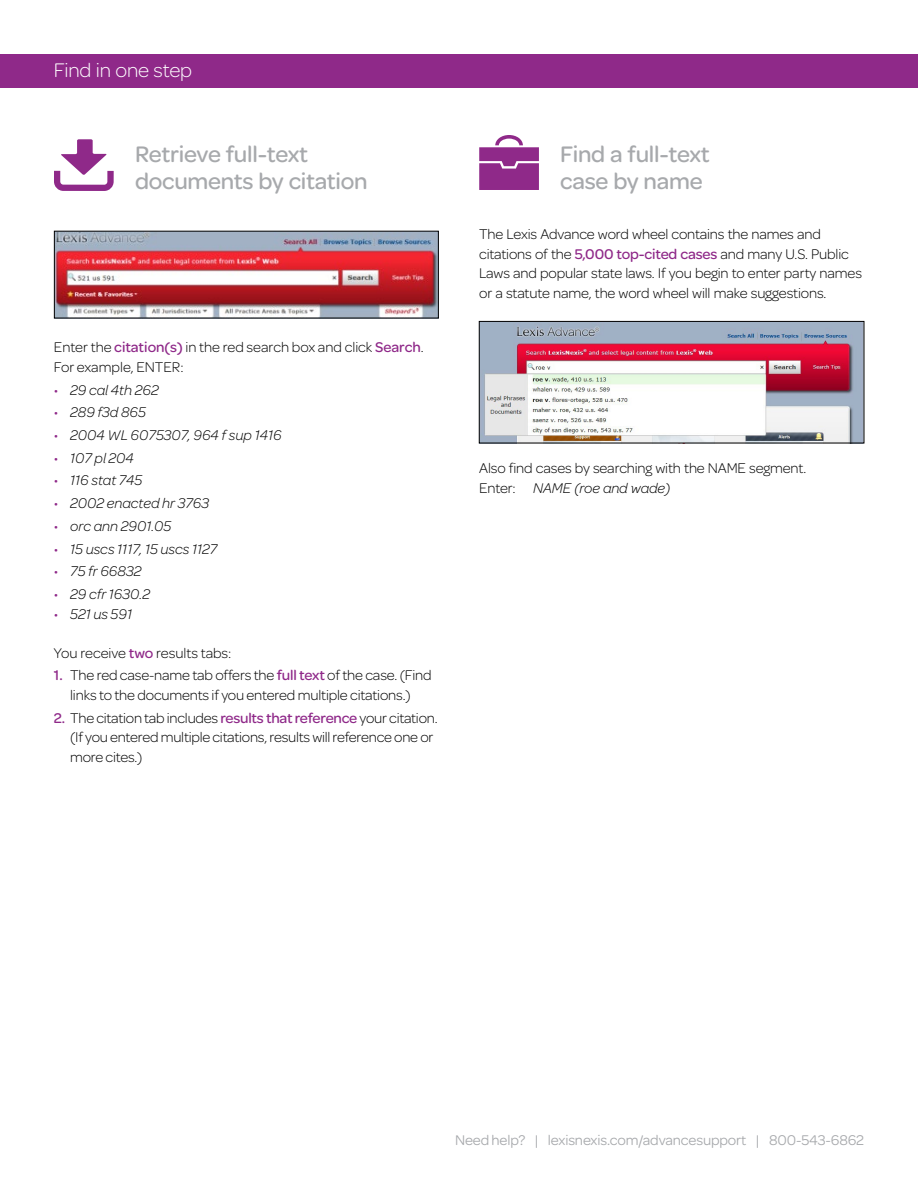
<style>
.page{position:relative;width:918px;height:1188px;background:#fff}
.page>*{position:absolute;margin:0;border:0;box-sizing:border-box;transform-origin:0 0}
.t1{font:500 24px/27px "Omnes";letter-spacing:-.01em;color:#a7a9ac}
.t2{font:300 21px "Omnes";letter-spacing:-.01em;color:#fff}
.t3{font:300 15px/19.5px "Omnes";letter-spacing:-.01em;color:#000}
.t4{font:italic 300 15px "Omnes";color:#000}
.t5{font:15px "Omnes";letter-spacing:-.01em;color:#a7a9ac}
.s1{font-weight:500;color:#8f2989}
.s2{color:#8f2989}
.s3{font-style:italic}
</style>
<div class="page">
<svg style="left:479px;top:135px;width:60px;height:55px"></svg>
<div style="left:0;top:54px;width:918px;height:33px;background:#8f2989"></div>
<svg style="left:54px;top:139px;width:60px;height:52px"></svg>
<img style="left:56px;top:233px;width:381px;height:83px">
<img style="left:481px;top:323px;width:381px;height:118px">
<div style="left:479px;top:321px;width:385px;height:122px;border:1px solid #000"></div>
<h2 class="t2" style="left:54px;top:56px;width:140px">Find in one step</h2>
<h1 class="t1" style="left:135px;top:139px;width:234px">Retrieve full-text documents by citation</h1>
<p class="t3" style="left:54px;top:337px;width:371px">Enter the <span class="s1">citation(s)</span> in the red search box and click <span class="s1">Search</span>.<br>For example, ENTER:</p>
<p class="t4" style="left:54px;top:380px;width:106px"><span class="s2">•</span> 29 cal 4th 262</p>
<p class="t4" style="left:54px;top:403px;width:94px"><span class="s2">•</span> 289 f3d 865</p>
<p class="t4" style="left:54px;top:425px;width:229px"><span class="s2">•</span> 2004 WL 6075307, 964 f sup 1416</p>
<p class="t4" style="left:54px;top:448px;width:82px"><span class="s2">•</span> 107 pl 204</p>
<p class="t4" style="left:54px;top:471px;width:90px"><span class="s2">•</span> 116 stat 745</p>
<p class="t4" style="left:54px;top:494px;width:157px"><span class="s2">•</span> 2002 enacted hr 3763</p>
<p class="t4" style="left:54px;top:516px;width:119px"><span class="s2">•</span> orc ann 2901.05</p>
<p class="t4" style="left:54px;top:539px;width:165px"><span class="s2">•</span> 15 uscs 1117, 15 uscs 1127</p>
<p class="t4" style="left:54px;top:562px;width:89px"><span class="s2">•</span> 75 fr 66832</p>
<p class="t4" style="left:54px;top:584px;width:98px"><span class="s2">•</span> 29 cfr 1630.2</p>
<p class="t4" style="left:54px;top:604px;width:80px"><span class="s2">•</span> 521 us 591</p>
<p class="t3" style="left:54px;top:643px;width:179px">You receive <span class="s1">two</span> results tabs:</p>
<p class="t3" style="left:54px;top:665px;width:379px;text-align:center"><span class="s1">1.</span> The red case-name tab offers the <span class="s1">full text</span> of the case. (Find links to the documents if you entered multiple citations.)</p>
<p class="t3" style="left:70px;top:708px;width:369px;text-indent:-16px"><span class="s1">2.</span> The citation tab includes <span class="s1">results that reference</span> your citation. (If you entered multiple citations, results will reference one or more cites.)</p>
<h1 class="t1" style="left:560px;top:139px;width:151px">Find a full-text case by name</h1>
<p class="t3" style="left:479px;top:224px;width:384px">The Lexis Advance word wheel contains the names and citations of the <span class="s1">5,000 top-cited cases</span> and many U.S. Public Laws and popular state laws. If you begin to enter party names or a statute name, the word wheel will make suggestions.</p>
<p class="t3" style="left:479px;top:458px;width:328px">Also find cases by searching with the NAME segment.<br>Enter: <span class="s3">NAME (roe and wade)</span></p>
<p class="t5" style="left:455px;top:1130px;width:410px">Need help? | lexisnexis.com/advancesupport | 800-543-6862</p>
</div>
